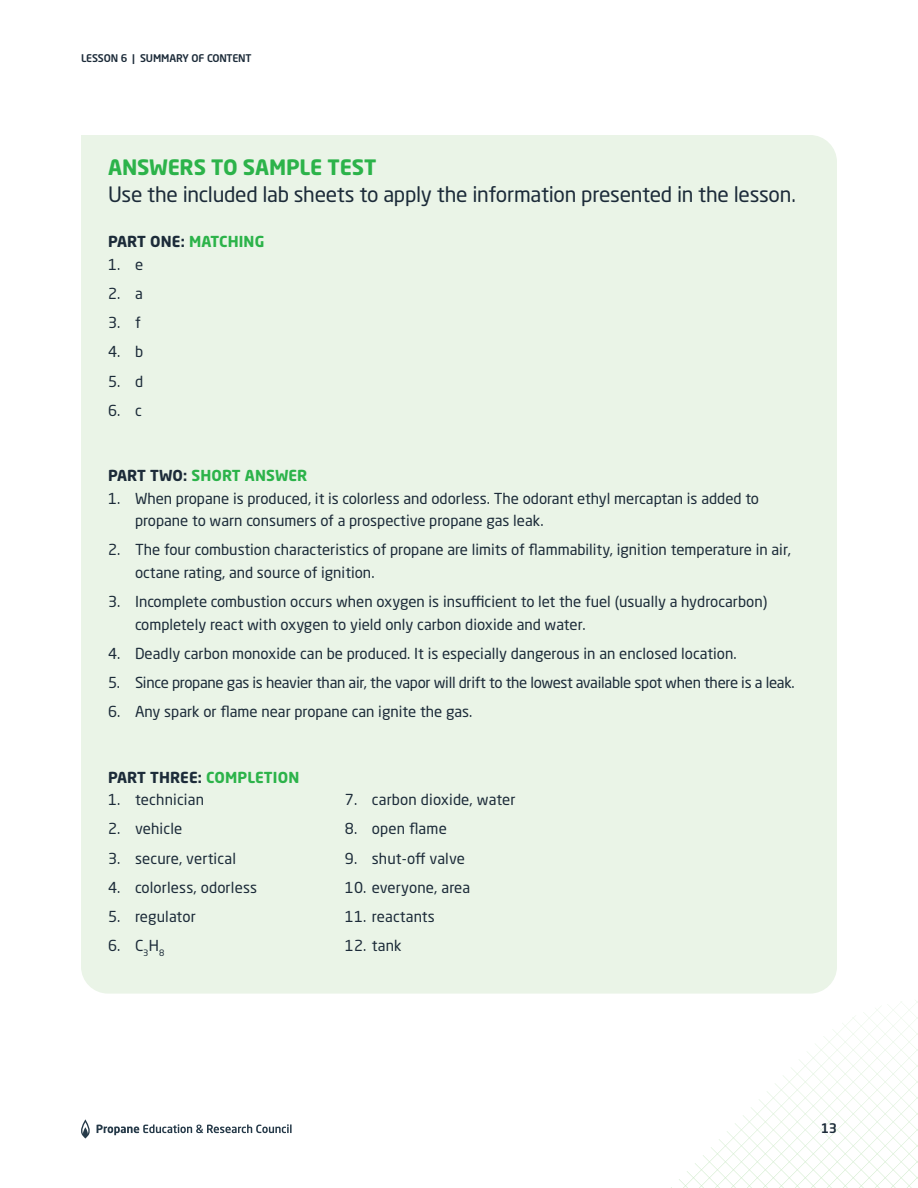
<style>
.page{position:relative;width:918px;height:1188px;background:#fff}
.page>*{position:absolute;margin:0;border:0;box-sizing:border-box;transform-origin:0 0}
.t1{font:21px "Neo Sans W1 G";letter-spacing:-.015em;color:#1c2b39}
.t2{font:700 21px "Neo Sans W1 G";letter-spacing:-.01em;color:#2cb34a}
.t3{font:15px/22.5px "Neo Sans W1 G";color:#1c2b39}
.t4{font:15px "Neo Sans W1 G";letter-spacing:-.02em;color:#1c2b39}
.t5{font:700 15px "Neo Sans W1 G";letter-spacing:.01em;color:#1c2b39}
.t6{font:700 15px "Neo Sans W1 G";letter-spacing:.01em;color:#2cb34a}
.t7{font:500 13.2px "Neo Sans W1 G";color:#1c2b39}
.t8{font:500 10.5px "Neo Sans W1 G";letter-spacing:-.01em;color:#1c2b39}
.s1{color:#2cb34a}
.s2{color:#1c2b39}
</style>
<div class="page">
<svg style="left:671px;top:1000px;width:247px;height:188px"></svg>
<svg style="left:81px;top:1119px;width:9px;height:19px"></svg>
<svg style="left:97px;top:1124px;width:195px;height:11px"></svg>
<div style="left:81px;top:135px;width:756px;height:859px;background:#eaf4e7"></div>
<p class="t8" style="left:81px;top:52px;width:172px">LESSON 6 | SUMMARY OF CONTENT</p>
<h1 class="t2" style="left:108px;top:154px;width:270px">ANSWERS TO SAMPLE TEST</h1>
<h1 class="t1" style="left:108px;top:181px;width:689px">Use the included lab sheets to apply the information presented in the lesson.</h1>
<p class="t5" style="left:108px;top:232px;width:158px">PART ONE: <span class="s1">MATCHING</span></p>
<p class="t3" style="left:108px;top:253px;width:37px">1. e</p>
<p class="t3" style="left:108px;top:282px;width:36px">2. a</p>
<p class="t3" style="left:108px;top:311px;width:34px">3. f</p>
<p class="t3" style="left:108px;top:340px;width:37px">4. b</p>
<p class="t3" style="left:108px;top:370px;width:37px">5. d</p>
<p class="t3" style="left:108px;top:399px;width:35px">6. c</p>
<p class="t6" style="left:108px;top:466px;width:201px"><span class="s2">PART TWO:</span> SHORT ANSWER</p>
<p class="t3" style="left:135px;top:487px;width:626px;text-indent:-27px">1. When propane is produced, it is colorless and odorless. The odorant ethyl mercaptan is added to propane to warn consumers of a prospective propane gas leak.</p>
<p class="t3" style="left:135px;top:538px;width:657px;text-indent:-27px">2. The four combustion characteristics of propane are limits of flammability, ignition temperature in air, octane rating, and source of ignition.</p>
<p class="t3" style="left:135px;top:590px;width:634px;text-indent:-27px">3. Incomplete combustion occurs when oxygen is insufficient to let the fuel (usually a hydrocarbon) completely react with oxygen to yield only carbon dioxide and water.</p>
<p class="t3" style="left:108px;top:642px;width:630px">4. Deadly carbon monoxide can be produced. It is especially dangerous in an enclosed location.</p>
<p class="t4" style="left:108px;top:673px;width:688px">5. Since propane gas is heavier than air, the vapor will drift to the lowest available spot when there is a leak.</p>
<p class="t3" style="left:108px;top:700px;width:366px">6. Any spark or flame near propane can ignite the gas.</p>
<p class="t5" style="left:108px;top:767px;width:193px">PART THREE: <span class="s1">COMPLETION</span></p>
<p class="t3" style="left:108px;top:788px;width:98px">1. technician</p>
<p class="t3" style="left:108px;top:817px;width:76px">2. vehicle</p>
<p class="t3" style="left:108px;top:847px;width:130px">3. secure, vertical</p>
<p class="t3" style="left:108px;top:876px;width:151px">4. colorless, odorless</p>
<p class="t3" style="left:108px;top:905px;width:89px">5. regulator</p>
<p class="t3" style="left:108px;top:934px;width:58px">6. C<sub>3</sub>H<sub>8</sub></p>
<p class="t3" style="left:345px;top:788px;width:172px">7. carbon dioxide, water</p>
<p class="t3" style="left:345px;top:817px;width:103px">8. open flame</p>
<p class="t3" style="left:345px;top:847px;width:122px">9. shut-off valve</p>
<p class="t3" style="left:345px;top:876px;width:127px">10. everyone, area</p>
<p class="t3" style="left:345px;top:905px;width:92px">11. reactants</p>
<p class="t3" style="left:345px;top:934px;width:58px">12. tank</p>
<p class="t7" style="left:821px;top:1120px;width:18px">13</p>
</div>
